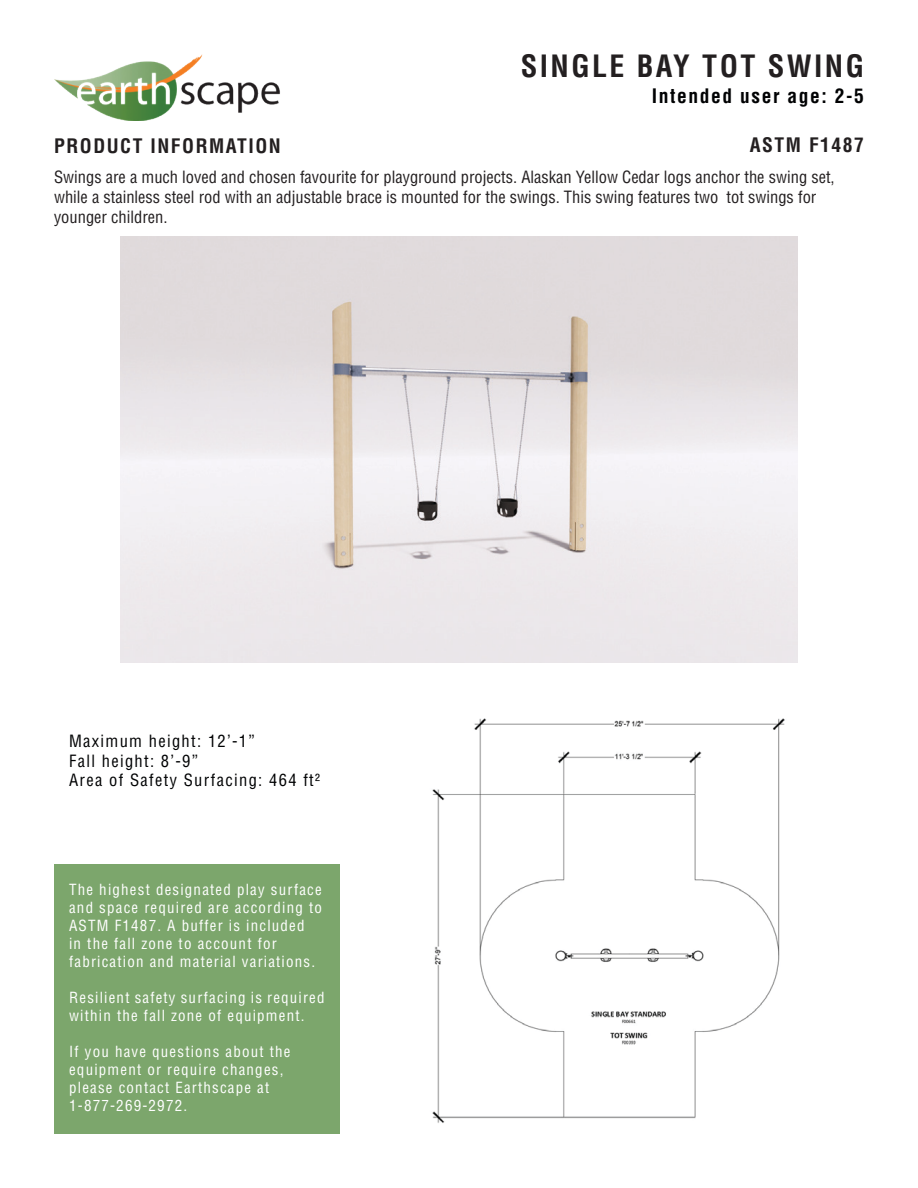
<style>
.page{position:relative;width:918px;height:1188px;background:#fff}
.page>*{position:absolute;margin:0;border:0;box-sizing:border-box;transform-origin:0 0}
.t1{font:700 condensed 30px "Helvetica";letter-spacing:.08em;color:#231f20}
.t2{font:700 condensed 19.5px "Helvetica";letter-spacing:.08em;color:#231f20}
.t3{font:700 condensed 19.5px "Helvetica";letter-spacing:.08em;color:#010203}
.t4{font:condensed 16.5px/19.8px "Helvetica";color:#231f20}
.t5{font:condensed 16.5px "Helvetica";letter-spacing:.08em;color:#010203}
.t6{font:condensed 15px/18px "Helvetica";letter-spacing:.08em;color:#fff}
</style>
<div class="page">
<img style="left:54px;top:54px;width:226px;height:66px">
<div style="left:54px;top:864px;width:286px;height:270px;background:#7ca66c"></div>
<img style="left:120px;top:237px;width:678px;height:425px">
<img style="left:432px;top:718px;width:353px;height:405px">
<p class="t1" style="left:521px;top:47px;width:345px">SINGLE BAY TOT SWING</p>
<p class="t3" style="left:652px;top:83px;width:214px">Intended user age: 2-5</p>
<h2 class="t2" style="left:54px;top:134px;width:228px">PRODUCT INFORMATION</h2>
<p class="t2" style="left:750px;top:133px;width:116px">ASTM F1487</p>
<p class="t4" style="left:54px;top:167px;width:782px">Swings are a much loved and chosen favourite for playground projects. Alaskan Yellow Cedar logs anchor the swing set, while a stainless steel rod with an adjustable brace is mounted for the swings. This swing features two tot swings for younger children.</p>
<p class="t5" style="left:69px;top:730px;width:187px">Maximum height: 12’-1”</p>
<p class="t5" style="left:69px;top:750px;width:131px">Fall height: 8’-9”</p>
<p class="t5" style="left:69px;top:770px;width:252px">Area of Safety Surfacing: 464 ft²</p>
<p class="t6" style="left:69px;top:881px;width:254px">The highest designated play surface and space required are according to ASTM F1487. A buffer is included<br>in the fall zone to account for fabrication and material variations.</p>
<p class="t6" style="left:69px;top:989px;width:257px">Resilient safety surfacing is required within the fall zone of equipment.</p>
<p class="t6" style="left:69px;top:1043px;width:223px">If you have questions about the equipment or require changes, please contact Earthscape at</p>
<p class="t6" style="left:69px;top:1097px;width:120px">1-877-269-2972.</p>
</div>
